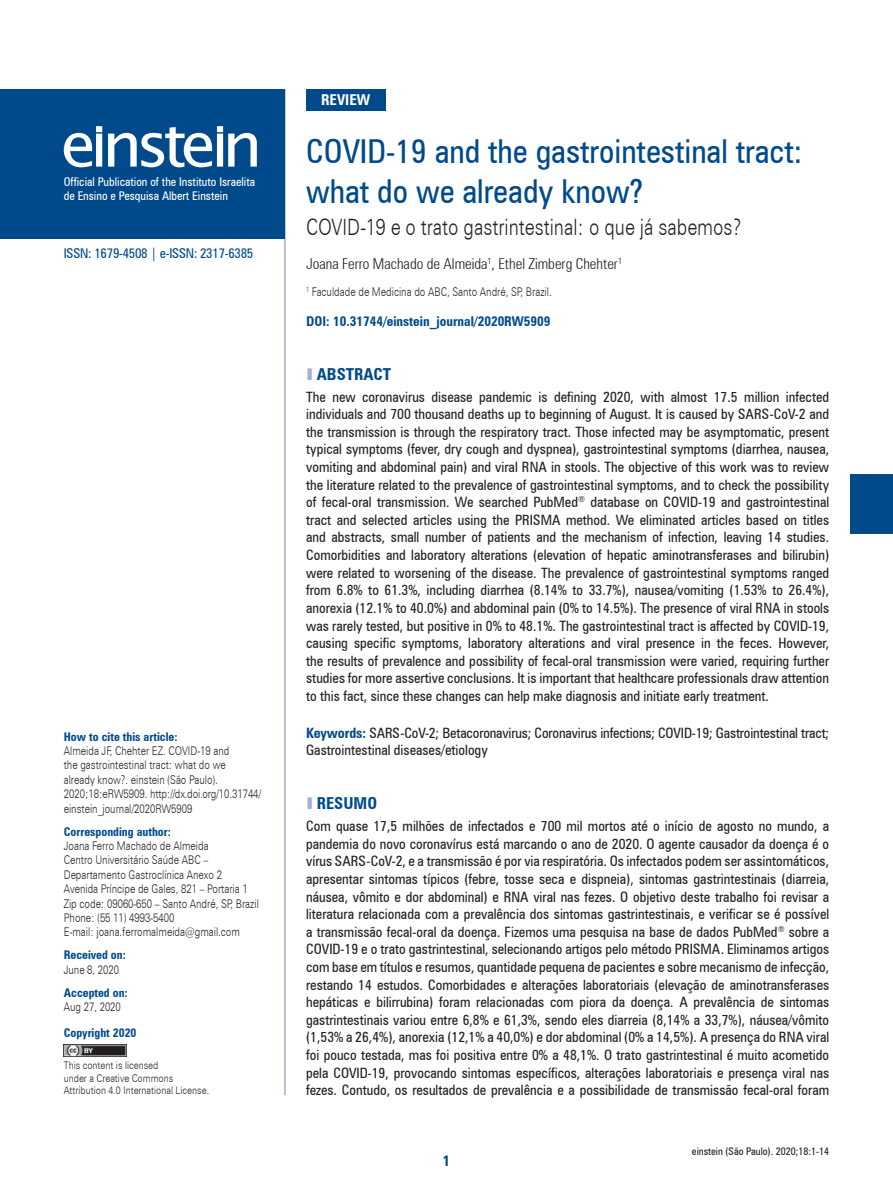
<style>
.page{position:relative;width:893px;height:1191px;background:#fff}
.page>*{position:absolute;margin:0;border:0;box-sizing:border-box;transform-origin:0 0}
.t1{font:condensed 33px/39.9px "Zurich BT";color:#004a8b}
.t2{font:300 22.5px "Zurich BT";color:#231f20;scale:.8 1}
.t3{font:700 condensed 16.5px "Zurich BT";color:#004a8b}
.t4{font:300 condensed 15px "Zurich BT";color:#231f20}
.t5{font:700 condensed 15px "Zurich BT";color:#fff}
.t6{font:700 condensed 15px "Zurich BT";color:#004a8b}
.t7{font:condensed 14.25px/17.5px "Zurich BT";color:#231f20;text-align:justify}
.t8{font:700 condensed 13.5px "Zurich BT";color:#004a8b}
.t9{font:condensed 13.5px "Zurich BT";letter-spacing:-.02em;color:#004a8b}
.t10{font:300 12px/14.4px "Zurich BT";color:#231f20;scale:.8 1}
.t11{font:700 condensed 12px "Zurich BT";color:#004a8b}
.t12{font:condensed 12px/14.4px "Zurich BT";color:#fff}
.t13{font:300 10.5px/12.6px "Zurich BT";color:#231f20;scale:.85 1}
.t14{font:condensed 10.5px "Zurich BT";color:#231f20}
.s1{color:#a2b0d2}
.s2{font-weight:700;color:#004a8b}
</style>
<div class="page">
<img style="left:64px;top:1044px;width:63px;height:12px">
<hr style="left:284px;top:89px;width:2px;height:1006px;background:#a2b0d2">
<div style="left:0;top:89px;width:284px;height:149px;background:#004a8b"></div>
<div style="left:850px;top:474px;width:43px;height:60px;background:#004a8b"></div>
<svg style="left:108px;top:126px;width:149px;height:41px"></svg>
<svg style="left:64px;top:126px;width:38px;height:41px"></svg>
<div style="left:306px;top:89px;width:79px;height:21px;background:#004a8b"></div>
<p class="t12" style="left:64px;top:174px;width:193px">Official Publication of the Instituto Israelita de Ensino e Pesquisa Albert Einstein</p>
<p class="t9" style="left:64px;top:245px;width:191px">ISSN: 1679-4508 | e-ISSN: 2317-6385</p>
<p class="t11" style="left:64px;top:729px;width:115px">How to cite this article:</p>
<p class="t10" style="left:64px;top:743px;width:248px">Almeida JF, Chehter EZ. COVID-19 and<br>the gastrointestinal tract: what do we<br>already know?. einstein (São Paulo).<br>2020;18:eRW5909. http://dx.doi.org/10.31744/ einstein_journal/2020RW5909</p>
<p class="t11" style="left:64px;top:824px;width:109px">Corresponding author:</p>
<p class="t10" style="left:64px;top:838px;width:245px">Joana Ferro Machado de Almeida<br>Centro Universitário Saúde ABC – Departamento Gastroclínica Anexo 2<br>Avenida Príncipe de Gales, 821 – Portaria 1<br>Zip code: 09060-650 – Santo André, SP, Brazil Phone: (55 11) 4993-5400<br>E-mail: joana.ferromalmeida@gmail.com</p>
<p class="t11" style="left:64px;top:947px;width:64px">Received on:</p>
<p class="t10" style="left:64px;top:962px;width:71px">June 8, 2020</p>
<p class="t11" style="left:64px;top:985px;width:65px">Accepted on:</p>
<p class="t10" style="left:64px;top:999px;width:73px">Aug 27, 2020</p>
<p class="t11" style="left:64px;top:1025px;width:74px">Copyright 2020</p>
<p class="t13" style="left:64px;top:1058px;width:173px">This content is licensed<br>under a Creative Commons<br>Attribution 4.0 International License.</p>
<p class="t5" style="left:321px;top:91px;width:51px">REVIEW</p>
<h1 class="t1" style="left:306px;top:131px;width:498px">COVID-19 and the gastrointestinal tract: what do we already know?</h1>
<h2 class="t2" style="left:306px;top:214px;width:546px">COVID-19 e o trato gastrintestinal: o que já sabemos?</h2>
<p class="t4" style="left:306px;top:254px;width:317px">Joana Ferro Machado de Almeida<sup>1</sup>, Ethel Zimberg Chehter<sup>1</sup></p>
<p class="t10" style="left:306px;top:284px;width:308px"><sup>1</sup> Faculdade de Medicina do ABC, Santo André, SP, Brazil.</p>
<p class="t8" style="left:306px;top:313px;width:246px">DOI: 10.31744/einstein_journal/2020RW5909</p>
<p class="t3" style="left:306px;top:364px;width:86px"><span class="s1">❚</span> ABSTRACT</p>
<p class="t7" style="left:306px;top:387px;width:524px">The new coronavirus disease pandemic is defining 2020, with almost 17.5 million infected individuals and 700 thousand deaths up to beginning of August. It is caused by SARS-CoV-2 and the transmission is through the respiratory tract. Those infected may be asymptomatic, present typical symptoms (fever, dry cough and dyspnea), gastrointestinal symptoms (diarrhea, nausea, vomiting and abdominal pain) and viral RNA in stools. The objective of this work was to review the literature related to the prevalence of gastrointestinal symptoms, and to check the possibility of fecal-oral transmission. We searched PubMed<sup>®</sup> database on COVID-19 and gastrointestinal tract and selected articles using the PRISMA method. We eliminated articles based on titles and abstracts, small number of patients and the mechanism of infection, leaving 14 studies.<br>Comorbidities and laboratory alterations (elevation of hepatic aminotransferases and bilirubin) were related to worsening of the disease. The prevalence of gastrointestinal symptoms ranged from 6.8% to 61.3%, including diarrhea (8.14% to 33.7%), nausea/vomiting (1.53% to 26.4%), anorexia (12.1% to 40.0%) and abdominal pain (0% to 14.5%). The presence of viral RNA in stools was rarely tested, but positive in 0% to 48.1%. The gastrointestinal tract is affected by COVID-19, causing specific symptoms, laboratory alterations and viral presence in the feces. However, the results of prevalence and possibility of fecal-oral transmission were varied, requiring further studies for more assertive conclusions. It is important that healthcare professionals draw attention to this fact, since these changes can help make diagnosis and initiate early treatment.</p>
<p class="t7" style="left:306px;top:724px;width:524px"><span class="s2">Keywords:</span> SARS-CoV-2; Betacoronavirus; Coronavirus infections; COVID-19; Gastrointestinal tract;<br>Gastrointestinal diseases/etiology</p>
<p class="t3" style="left:306px;top:793px;width:72px"><span class="s1">❚</span> RESUMO</p>
<p class="t7" style="left:306px;top:817px;width:524px">Com quase 17,5 milhões de infectados e 700 mil mortos até o início de agosto no mundo, a pandemia do novo coronavírus está marcando o ano de 2020. O agente causador da doença é o vírus SARS-CoV-2, e a transmissão é por via respiratória. Os infectados podem ser assintomáticos, apresentar sintomas típicos (febre, tosse seca e dispneia), sintomas gastrintestinais (diarreia, náusea, vômito e dor abdominal) e RNA viral nas fezes. O objetivo deste trabalho foi revisar a literatura relacionada com a prevalência dos sintomas gastrintestinais, e verificar se é possível a transmissão fecal-oral da doença. Fizemos uma pesquisa na base de dados PubMed<sup>®</sup> sobre a COVID-19 e o trato gastrintestinal, selecionando artigos pelo método PRISMA. Eliminamos artigos com base em títulos e resumos, quantidade pequena de pacientes e sobre mecanismo de infecção, restando 14 estudos. Comorbidades e alterações laboratoriais (elevação de aminotransferases hepáticas e bilirrubina) foram relacionadas com piora da doença. A prevalência de sintomas gastrintestinais variou entre 6,8% e 61,3%, sendo eles diarreia (8,14% a 33,7%), náusea/vômito (1,53% a 26,4%), anorexia (12,1% a 40,0%) e dor abdominal (0% a 14,5%). A presença do RNA viral foi pouco testada, mas foi positiva entre 0% a 48,1%. O trato gastrintestinal é muito acometido pela COVID-19, provocando sintomas específicos, alterações laboratoriais e presença viral nas fezes. Contudo, os resultados de prevalência e a possibilidade de transmissão fecal-oral foram</p>
<p class="t6" style="left:443px;top:1151px;width:9px">1</p>
<p class="t14" style="left:692px;top:1144px;width:139px">einstein (São Paulo). 2020;18:1-14</p>
</div>
